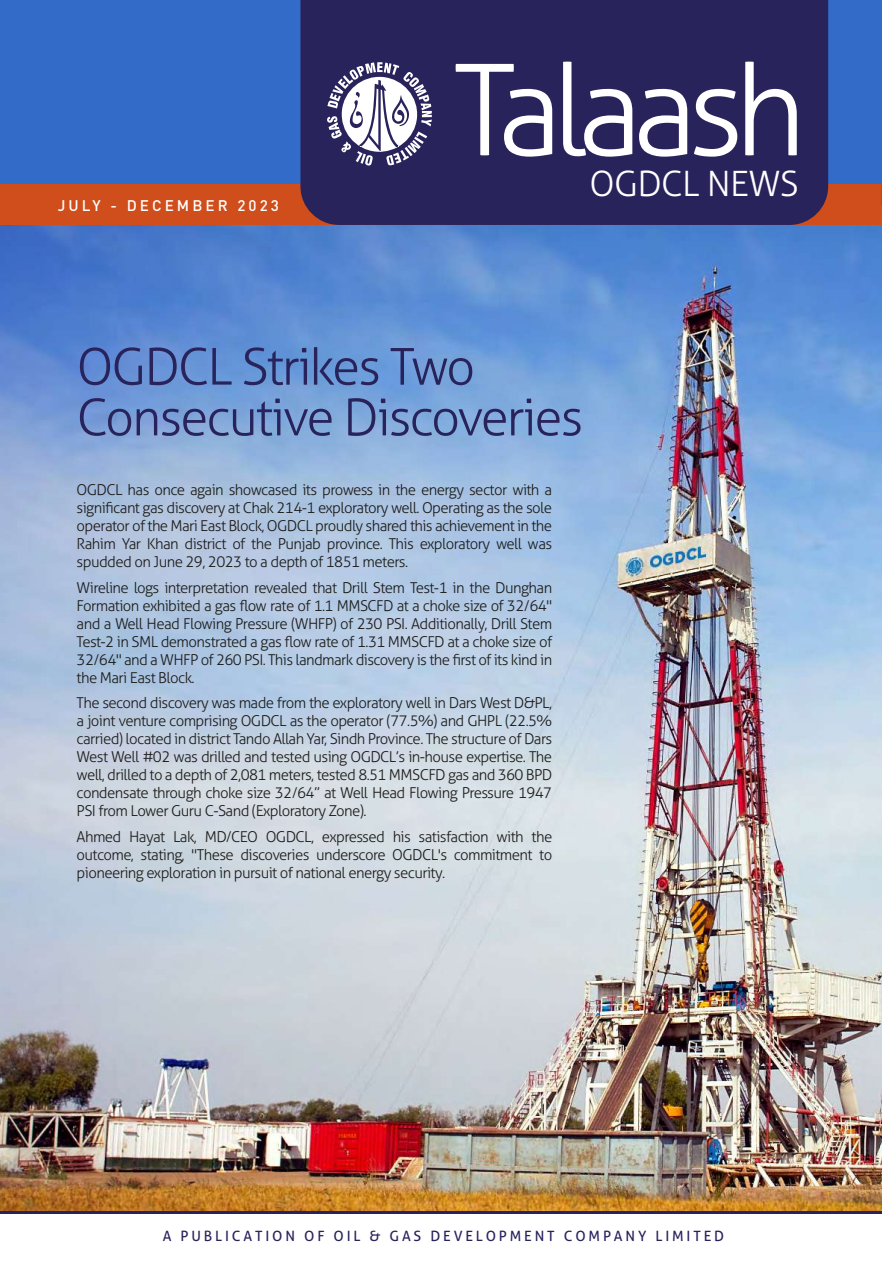
<style>
.page{position:relative;width:882px;height:1263px;background:#fff}
.page>*{position:absolute;margin:0;border:0;box-sizing:border-box;transform-origin:0 0}
.t1{font:300 126.9px "Aller";letter-spacing:-.08em;color:#fff}
.t2{font:300 50.85px/50.7px "Aller";letter-spacing:-.04em;color:#29235c}
.t3{font:300 34.95px "Aller";letter-spacing:-.02em;color:#fff}
.t4{font:500 15.15px "DIN";letter-spacing:.2em;color:#fff}
.t5{font:300 15px/18px "Aller";letter-spacing:-.04em;color:#1d1d1b;text-align:justify}
.t6{font:14.25px "Aller";letter-spacing:.2em;color:#29235c}
</style>
<div class="page">
<div style="left:0;top:0;width:881px;height:225px;background:#336bc9"></div>
<img style="left:0;top:225px;width:881px;height:986px">
<hr style="left:0;top:1211px;width:881px;height:3px;background:#29235c">
<div style="left:0;top:185px;width:881px;height:40px;background:#cf4e1b"></div>
<div style="left:300px;top:0;width:528px;height:225px;background:#29235c"></div>
<svg style="left:327px;top:62px;width:105px;height:104px;background:#8986a5"></svg>
<p class="t4" style="left:58px;top:196px;width:222px">JULY - DECEMBER 2023</p>
<h1 class="t1" style="left:453px;top:34px;width:355px">Talaash</h1>
<h3 class="t3" style="left:589px;top:163px;width:211px">OGDCL NEWS</h3>
<h2 class="t2" style="left:77px;top:341px;width:508px">OGDCL Strikes Two<br>Consecutive Discoveries</h2>
<p class="t5" style="left:77px;top:481px;width:477px">OGDCL has once again showcased its prowess in the energy sector with a significant gas discovery at Chak 214-1 exploratory well. Operating as the sole operator of the Mari East Block, OGDCL proudly shared this achievement in the Rahim Yar Khan district of the Punjab province. This exploratory well was spudded on June 29, 2023 to a depth of 1851 meters.</p>
<p class="t5" style="left:77px;top:578px;width:477px">Wireline logs interpretation revealed that Drill Stem Test-1 in the Dunghan Formation exhibited a gas flow rate of 1.1 MMSCFD at a choke size of 32/64" and a Well Head Flowing Pressure (WHFP) of 230 PSI. Additionally, Drill Stem Test-2 in SML demonstrated a gas flow rate of 1.31 MMSCFD at a choke size of 32/64" and a WHFP of 260 PSI. This landmark discovery is the first of its kind in the Mari East Block.</p>
<p class="t5" style="left:77px;top:694px;width:477px">The second discovery was made from the exploratory well in Dars West D&amp;PL, a joint venture comprising OGDCL as the operator (77.5%) and GHPL (22.5% carried) located in district Tando Allah Yar, Sindh Province. The structure of Dars West Well #02 was drilled and tested using OGDCL’s in-house expertise. The well, drilled to a depth of 2,081 meters, tested 8.51 MMSCFD gas and 360 BPD condensate through choke size 32/64” at Well Head Flowing Pressure 1947<br>PSI from Lower Guru C-Sand (Exploratory Zone).</p>
<p class="t5" style="left:77px;top:827px;width:477px">Ahmed Hayat Lak, MD/CEO OGDCL, expressed his satisfaction with the outcome, stating, "These discoveries underscore OGDCL's commitment to pioneering exploration in pursuit of national energy security.</p>
<p class="t6" style="left:163px;top:1227px;width:562px">A PUBLICATION OF OIL &amp; GAS DEVELOPMENT COMPANY LIMITED</p>
</div>
